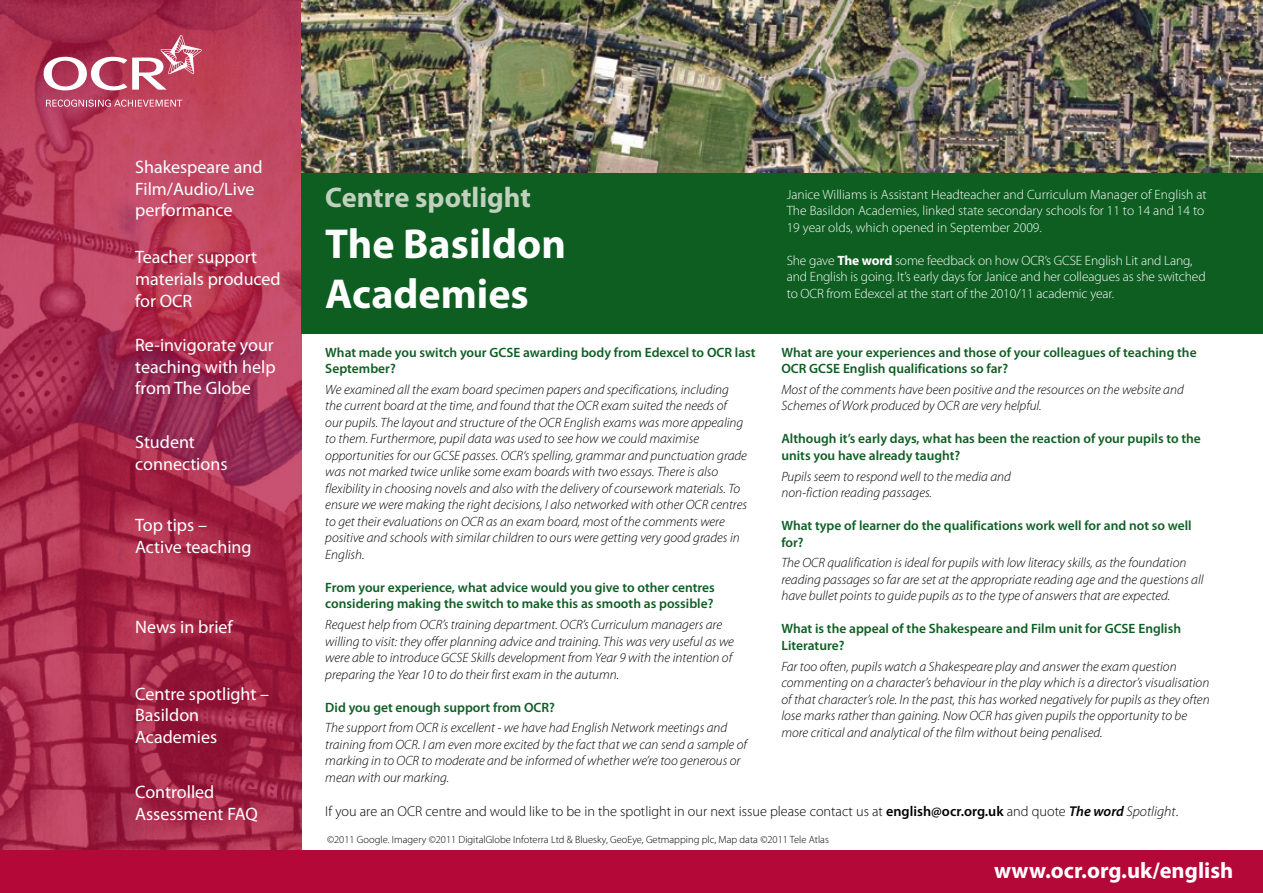
<style>
.page{position:relative;width:1263px;height:893px;background:#fff}
.page>*{position:absolute;margin:0;border:0;box-sizing:border-box;transform-origin:0 0}
.t1{font:700 42px/50.4px "Myriad Pro";color:#fff}
.t2{font:700 28.5px "Myriad Pro";color:#c2d1be}
.t3{font:700 22.5px "Myriad Pro";color:#fff}
.t4{font:18px/21.6px "Myriad Pro";color:#fff}
.t5{font:300 14.25px "Myriad Pro";color:#000}
.t6{font:italic 300 13.5px/16.5px "Myriad Pro";color:#000}
.t7{font:600 13.5px/16.5px "Myriad Pro";color:#0e5e22}
.t8{font:300 13.5px/16.5px "Myriad Pro";letter-spacing:-.005em;color:#fff}
.t9{font:300 10.5px "Myriad Pro";color:#000}
.s1{font-weight:700}
.s2{font-weight:600}
.s3{font-weight:600;font-style:italic}
.s4{font-style:italic}
</style>
<div class="page">
<svg style="left:0;top:0;width:302px;height:850px;background:#ac3150"></svg>
<svg style="left:46px;top:100px;width:136px;height:7px"></svg>
<svg style="left:44px;top:35px;width:158px;height:55px"></svg>
<div style="left:0;top:850px;width:1263px;height:43px;background:#b30838"></div>
<div style="left:302px;top:173px;width:961px;height:161px;background:#0e5e22"></div>
<img style="left:302px;top:0;width:961px;height:173px">
<h3 class="t4" style="left:135px;top:156px;width:129px">Shakespeare and<br>Film/Audio/Live performance</h3>
<h3 class="t4" style="left:135px;top:246px;width:147px">Teacher support materials produced for OCR</h3>
<h3 class="t4" style="left:135px;top:334px;width:142px;text-align:justify">Re-invigorate your teaching with help from The Globe</h3>
<h3 class="t4" style="left:135px;top:431px;width:94px">Student connections</h3>
<h3 class="t4" style="left:135px;top:514px;width:118px">Top tips –<br>Active teaching</h3>
<h3 class="t4" style="left:135px;top:615px;width:99px">News in brief</h3>
<h3 class="t4" style="left:135px;top:683px;width:136px">Centre spotlight –<br>Basildon<br>Academies</h3>
<h3 class="t4" style="left:135px;top:781px;width:124px">Controlled<br>Assessment FAQ</h3>
<p class="t2" style="left:325px;top:179px;width:207px">Centre spotlight</p>
<p class="t1" style="left:325px;top:217px;width:242px">The Basildon<br>Academies</p>
<p class="t7" style="left:325px;top:343px;width:432px">What made you switch your GCSE awarding body from Edexcel to OCR last<br>September?</p>
<p class="t6" style="left:325px;top:381px;width:423px">We examined all the exam board specimen papers and specifications, including the current board at the time, and found that the OCR exam suited the needs of our pupils. The layout and structure of the OCR English exams was more appealing to them. Furthermore, pupil data was used to see how we could maximise opportunities for our GCSE passes. OCR‘s spelling, grammar and punctuation grade was not marked twice unlike some exam boards with two essays. There is also flexibility in choosing novels and also with the delivery of coursework materials. To ensure we were making the right decisions, I also networked with other OCR centres to get their evaluations on OCR as an exam board, most of the comments were positive and schools with similar children to ours were getting very good grades in English.</p>
<p class="t7" style="left:325px;top:579px;width:391px">From your experience, what advice would you give to other centres considering making the switch to make this as smooth as possible?</p>
<p class="t6" style="left:325px;top:617px;width:410px">Request help from OCR’s training department. OCR’s Curriculum managers are willing to visit: they offer planning advice and training. This was very useful as we were able to introduce GCSE Skills development from Year 9 with the intention of preparing the Year 10 to do their first exam in the autumn.</p>
<p class="t7" style="left:325px;top:698px;width:231px">Did you get enough support from OCR?</p>
<p class="t6" style="left:325px;top:720px;width:423px">The support from OCR is excellent - we have had English Network meetings and training from OCR. I am even more excited by the fact that we can send a sample of marking in to OCR to moderate and be informed of whether we’re too generous or mean with our marking.</p>
<p class="t8" style="left:787px;top:186px;width:421px">Janice Williams is Assistant Headteacher and Curriculum Manager of English at<br>The Basildon Academies, linked state secondary schools for 11 to 14 and 14 to<br>19 year olds, which opened in September 2009.</p>
<p class="t8" style="left:787px;top:252px;width:420px">She gave <span class="s1">The word</span> some feedback on how OCR’s GCSE English Lit and Lang, and English is going. It’s early days for Janice and her colleagues as she switched to OCR from Edexcel at the start of the 2010/11 academic year.</p>
<p class="t7" style="left:781px;top:343px;width:417px">What are your experiences and those of your colleagues of teaching the<br>OCR GCSE English qualifications so far?</p>
<p class="t6" style="left:781px;top:381px;width:404px">Most of the comments have been positive and the resources on the website and<br>Schemes of Work produced by OCR are very helpful.</p>
<p class="t7" style="left:781px;top:430px;width:421px">Although it’s early days, what has been the reaction of your pupils to the units you have already taught?</p>
<p class="t6" style="left:781px;top:468px;width:231px">Pupils seem to respond well to the media and non-fiction reading passages.</p>
<p class="t7" style="left:781px;top:517px;width:412px">What type of learner do the qualifications work well for and not so well for?</p>
<p class="t6" style="left:781px;top:555px;width:424px">The OCR qualification is ideal for pupils with low literacy skills, as the foundation reading passages so far are set at the appropriate reading age and the questions all have bullet points to guide pupils as to the type of answers that are expected.</p>
<p class="t7" style="left:781px;top:620px;width:401px">What is the appeal of the Shakespeare and Film unit for GCSE English<br>Literature?</p>
<p class="t6" style="left:781px;top:658px;width:430px">Far too often, pupils watch a Shakespeare play and answer the exam question commenting on a character’s behaviour in the play which is a director’s visualisation of that character’s role. In the past, this has worked negatively for pupils as they often lose marks rather than gaining. Now OCR has given pupils the opportunity to be more critical and analytical of the film without being penalised.</p>
<p class="t5" style="left:325px;top:804px;width:854px">If you are an OCR centre and would like to be in the spotlight in our next issue please contact us at <span class="s2">english@ocr.org.uk</span> and quote <span class="s3">The word</span> <span class="s4">Spotlight</span>.</p>
<p class="t9" style="left:327px;top:833px;width:503px">©2011 Google. Imagery ©2011 DigitalGlobe Infoterra Ltd &amp; Bluesky, GeoEye, Getmapping plc, Map data ©2011 Tele Atlas</p>
<h3 class="t3" style="left:994px;top:856px;width:241px">www.ocr.org.uk/english</h3>
</div>
